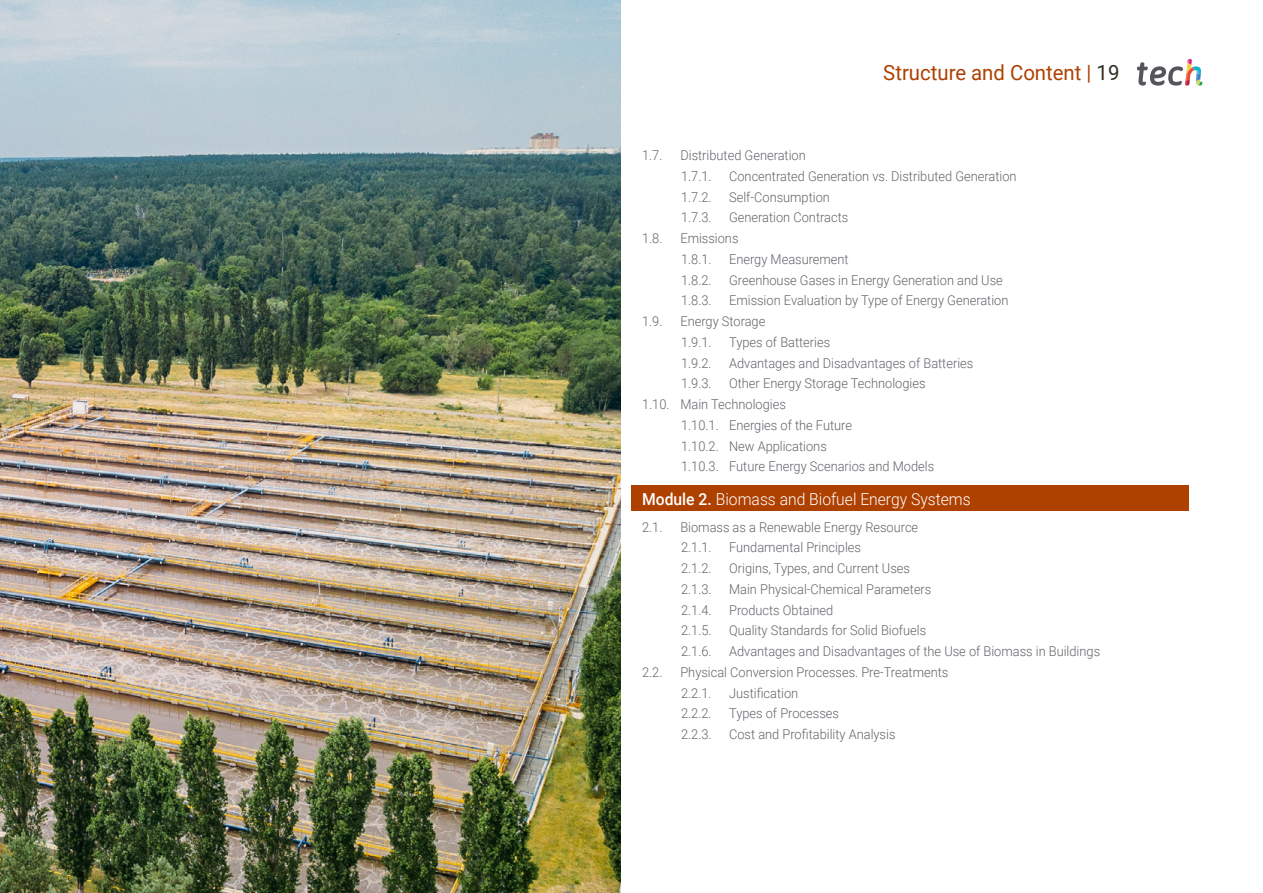
<style>
.page{position:relative;width:1263px;height:893px;background:#fff}
.page>*{position:absolute;margin:0;border:0;box-sizing:border-box;transform-origin:0 0}
.t1{font:21px "Roboto";color:#ae4000}
.t2{font:300 16.5px "Roboto";color:#fff;scale:.95 1}
.t3{font:300 13.5px/20.7px "Roboto";color:#61646a;scale:.95 1}
.s1{color:#312e20}
.s2{font-weight:500}
</style>
<div class="page">
<img style="left:0;top:0;width:621px;height:893px">
<svg style="left:1137px;top:59px;width:65px;height:27px"></svg>
<div style="left:631px;top:486px;width:557px;height:25px;background:#ae4000"></div>
<h1 class="t1" style="left:883px;top:57px;width:238px">Structure and Content | <span class="s1">19</span></h1>
<p class="t3" style="left:642px;top:144px;width:23px">1.7.</p>
<p class="t3" style="left:680px;top:144px;width:134px">Distributed Generation<br>1.7.1.</p>
<p class="t3" style="left:729px;top:165px;width:304px">Concentrated Generation vs. Distributed Generation</p>
<p class="t3" style="left:681px;top:186px;width:34px">1.7.2.</p>
<p class="t3" style="left:729px;top:186px;width:108px">Self-Consumption</p>
<p class="t3" style="left:681px;top:207px;width:34px">1.7.3.</p>
<p class="t3" style="left:729px;top:207px;width:127px">Generation Contracts</p>
<p class="t3" style="left:642px;top:227px;width:23px">1.8.</p>
<p class="t3" style="left:680px;top:227px;width:63px">Emissions<br>1.8.1.</p>
<p class="t3" style="left:729px;top:248px;width:127px">Energy Measurement</p>
<p class="t3" style="left:681px;top:269px;width:34px">1.8.2.</p>
<p class="t3" style="left:729px;top:269px;width:290px">Greenhouse Gases in Energy Generation and Use</p>
<p class="t3" style="left:681px;top:290px;width:34px">1.8.3.</p>
<p class="t3" style="left:729px;top:290px;width:296px">Emission Evaluation by Type of Energy Generation</p>
<p class="t3" style="left:642px;top:310px;width:23px">1.9.</p>
<p class="t3" style="left:680px;top:310px;width:91px">Energy Storage<br>1.9.1.</p>
<p class="t3" style="left:729px;top:331px;width:108px">Types of Batteries</p>
<p class="t3" style="left:681px;top:352px;width:34px">1.9.2.</p>
<p class="t3" style="left:729px;top:352px;width:259px">Advantages and Disadvantages of Batteries</p>
<p class="t3" style="left:681px;top:373px;width:34px">1.9.3.</p>
<p class="t3" style="left:729px;top:373px;width:208px">Other Energy Storage Technologies</p>
<p class="t3" style="left:642px;top:393px;width:153px">1.10. Main Technologies</p>
<p class="t3" style="left:681px;top:414px;width:181px">1.10.1. Energies of the Future</p>
<p class="t3" style="left:681px;top:435px;width:155px">1.10.2. New Applications</p>
<p class="t3" style="left:681px;top:456px;width:268px">1.10.3. Future Energy Scenarios and Models</p>
<p class="t2" style="left:642px;top:487px;width:347px"><span class="s2">Module 2.</span> Biomass and Biofuel Energy Systems</p>
<p class="t3" style="left:642px;top:516px;width:23px">2.1.</p>
<p class="t3" style="left:680px;top:516px;width:252px">Biomass as a Renewable Energy Resource<br>2.1.1.</p>
<p class="t3" style="left:729px;top:537px;width:140px">Fundamental Principles</p>
<p class="t3" style="left:681px;top:558px;width:34px">2.1.2.</p>
<p class="t3" style="left:729px;top:558px;width:192px">Origins, Types, and Current Uses</p>
<p class="t3" style="left:681px;top:578px;width:34px">2.1.3.</p>
<p class="t3" style="left:729px;top:578px;width:214px">Main Physical-Chemical Parameters</p>
<p class="t3" style="left:681px;top:599px;width:34px">2.1.4.</p>
<p class="t3" style="left:729px;top:599px;width:111px">Products Obtained</p>
<p class="t3" style="left:681px;top:620px;width:34px">2.1.5.</p>
<p class="t3" style="left:729px;top:620px;width:209px">Quality Standards for Solid Biofuels</p>
<p class="t3" style="left:681px;top:641px;width:34px">2.1.6.</p>
<p class="t3" style="left:729px;top:641px;width:392px">Advantages and Disadvantages of the Use of Biomass in Buildings</p>
<p class="t3" style="left:642px;top:661px;width:23px">2.2.</p>
<p class="t3" style="left:680px;top:661px;width:284px">Physical Conversion Processes. Pre-Treatments<br>2.2.1.</p>
<p class="t3" style="left:729px;top:682px;width:74px">Justification</p>
<p class="t3" style="left:681px;top:703px;width:34px">2.2.2.</p>
<p class="t3" style="left:729px;top:703px;width:117px">Types of Processes</p>
<p class="t3" style="left:681px;top:724px;width:34px">2.2.3.</p>
<p class="t3" style="left:729px;top:724px;width:177px">Cost and Profitability Analysis</p>
</div>
